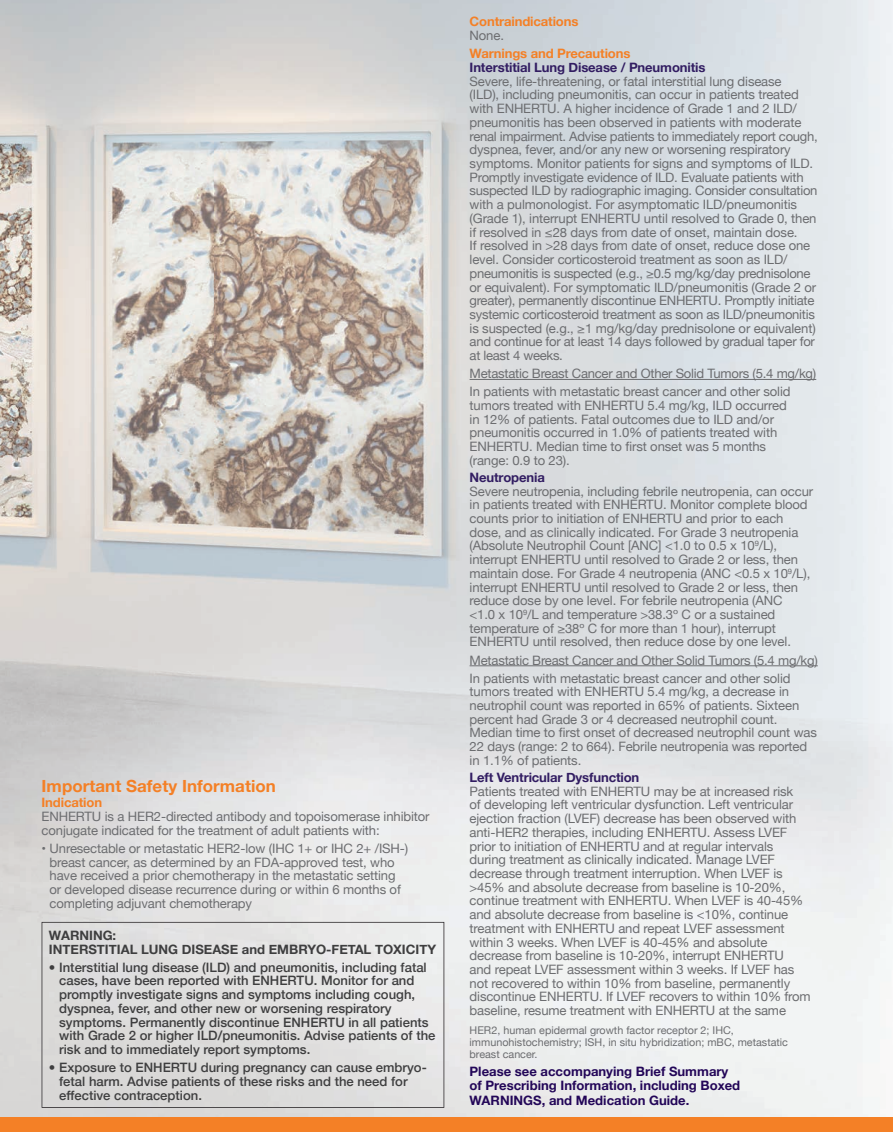
<style>
.page{position:relative;width:893px;height:1132px;background:#fff}
.page>*{position:absolute;margin:0;border:0;box-sizing:border-box;transform-origin:0 0}
.t1{font:700 16.8px "Helvetica Neue";letter-spacing:.005em;color:#f48026}
.t2{font:12.9px/13.6px "Helvetica Neue";letter-spacing:-.01em;color:#6c6d70}
.t3{font:500 12.9px/13.6px "Helvetica Neue";color:#3e3e3f}
.t4{font:700 12.9px/14.7px "Helvetica Neue";color:#230658}
.t5{font:700 12.9px "Helvetica Neue";letter-spacing:-.01em;color:#321d62}
.t6{font:700 12.9px/13.6px "Helvetica Neue";color:#3e3e3f}
.t7{font:700 12.9px "Helvetica Neue";letter-spacing:-.01em;color:#f48026}
.t8{font:10.65px/12.1px "Helvetica Neue";color:#6c6d70}
</style>
<div class="page">
<img style="left:0;top:0;width:893px;height:1117px">
<div style="left:0;top:1117px;width:893px;height:14px;background:#f48026"></div>
<hr style="left:470px;top:379px;width:346px;height:1px;background:#6c6d70">
<hr style="left:470px;top:665px;width:348px;height:1px;background:#6c6d70">
<img style="left:42px;top:921px;width:402px;height:186px">
<p class="t7" style="left:470px;top:12px;width:110px">Contraindications</p>
<p class="t2" style="left:470px;top:30px;width:36px">None.</p>
<p class="t7" style="left:470px;top:44px;width:162px">Warnings and Precautions</p>
<p class="t5" style="left:470px;top:57px;width:237px">Interstitial Lung Disease / Pneumonitis</p>
<p class="t2" style="left:470px;top:75px;width:350px">Severe, life-threatening, or fatal interstitial lung disease<br>(ILD), including pneumonitis, can occur in patients treated with ENHERTU. A higher incidence of Grade 1 and 2 ILD/ pneumonitis has been observed in patients with moderate renal impairment. Advise patients to immediately report cough, dyspnea, fever, and/or any new or worsening respiratory symptoms. Monitor patients for signs and symptoms of ILD.<br>Promptly investigate evidence of ILD. Evaluate patients with suspected ILD by radiographic imaging. Consider consultation with a pulmonologist. For asymptomatic ILD/pneumonitis (Grade 1), interrupt ENHERTU until resolved to Grade 0, then if resolved in ≤28 days from date of onset, maintain dose.<br>If resolved in &gt;28 days from date of onset, reduce dose one level. Consider corticosteroid treatment as soon as ILD/ pneumonitis is suspected (e.g., ≥0.5 mg/kg/day prednisolone or equivalent). For symptomatic ILD/pneumonitis (Grade 2 or greater), permanently discontinue ENHERTU. Promptly initiate systemic corticosteroid treatment as soon as ILD/pneumonitis is suspected (e.g., ≥1 mg/kg/day prednisolone or equivalent) and continue for at least 14 days followed by gradual taper for at least 4 weeks.</p>
<p class="t2" style="left:470px;top:365px;width:348px;line-height:18.1px">Metastatic Breast Cancer and Other Solid Tumors (5.4 mg/kg)<br>In patients with metastatic breast cancer and other solid</p>
<p class="t2" style="left:470px;top:399px;width:319px">tumors treated with ENHERTU 5.4 mg/kg, ILD occurred in 12% of patients. Fatal outcomes due to ILD and/or pneumonitis occurred in 1.0% of patients treated with ENHERTU. Median time to first onset was 5 months (range: 0.9 to 23).</p>
<p class="t5" style="left:470px;top:467px;width:77px">Neutropenia</p>
<p class="t2" style="left:470px;top:485px;width:345px">Severe neutropenia, including febrile neutropenia, can occur in patients treated with ENHERTU. Monitor complete blood counts prior to initiation of ENHERTU and prior to each dose, and as clinically indicated. For Grade 3 neutropenia (Absolute Neutrophil Count [ANC] &lt;1.0 to 0.5 x 10<sup>9</sup>/L), interrupt ENHERTU until resolved to Grade 2 or less, then maintain dose. For Grade 4 neutropenia (ANC &lt;0.5 x 10<sup>9</sup>/L), interrupt ENHERTU until resolved to Grade 2 or less, then reduce dose by one level. For febrile neutropenia (ANC<br>&lt;1.0 x 10<sup>9</sup>/L and temperature &gt;38.3º C or a sustained temperature of ≥38º C for more than 1 hour), interrupt ENHERTU until resolved, then reduce dose by one level.</p>
<p class="t2" style="left:470px;top:651px;width:350px;line-height:18.1px">Metastatic Breast Cancer and Other Solid Tumors (5.4 mg/kg)<br>In patients with metastatic breast cancer and other solid</p>
<p class="t2" style="left:470px;top:685px;width:349px">tumors treated with ENHERTU 5.4 mg/kg, a decrease in neutrophil count was reported in 65% of patients. Sixteen percent had Grade 3 or 4 decreased neutrophil count.<br>Median time to first onset of decreased neutrophil count was 22 days (range: 2 to 664). Febrile neutropenia was reported in 1.1% of patients.</p>
<p class="t5" style="left:470px;top:767px;width:171px">Left Ventricular Dysfunction</p>
<p class="t2" style="left:470px;top:784px;width:343px">Patients treated with ENHERTU may be at increased risk<br>of developing left ventricular dysfunction. Left ventricular ejection fraction (LVEF) decrease has been observed with anti-HER2 therapies, including ENHERTU. Assess LVEF prior to initiation of ENHERTU and at regular intervals during treatment as clinically indicated. Manage LVEF decrease through treatment interruption. When LVEF is &gt;45% and absolute decrease from baseline is 10-20%, continue treatment with ENHERTU. When LVEF is 40-45% and absolute decrease from baseline is &lt;10%, continue treatment with ENHERTU and repeat LVEF assessment within 3 weeks. When LVEF is 40-45% and absolute decrease from baseline is 10-20%, interrupt ENHERTU<br>and repeat LVEF assessment within 3 weeks. If LVEF has not recovered to within 10% from baseline, permanently discontinue ENHERTU. If LVEF recovers to within 10% from baseline, resume treatment with ENHERTU at the same</p>
<h1 class="t1" style="left:42px;top:772px;width:236px">Important Safety Information</h1>
<p class="t7" style="left:42px;top:792px;width:62px">Indication</p>
<p class="t2" style="left:42px;top:810px;width:390px">ENHERTU is a HER2-directed antibody and topoisomerase inhibitor conjugate indicated for the treatment of adult patients with:</p>
<p class="t2" style="left:50px;top:842px;width:360px;text-indent:-8px">• Unresectable or metastatic HER2-low (IHC 1+ or IHC 2+ /ISH-) breast cancer, as determined by an FDA-approved test, who have received a prior chemotherapy in the metastatic setting or developed disease recurrence during or within 6 months of completing adjuvant chemotherapy</p>
<p class="t6" style="left:49px;top:928px;width:389px">WARNING:<br>INTERSTITIAL LUNG DISEASE and EMBRYO-FETAL TOXICITY</p>
<p class="t3" style="left:59px;top:958px;width:378px;text-indent:-10px">• Interstitial lung disease (ILD) and pneumonitis, including fatal cases, have been reported with ENHERTU. Monitor for and promptly investigate signs and symptoms including cough, dyspnea, fever, and other new or worsening respiratory symptoms. Permanently discontinue ENHERTU in all patients with Grade 2 or higher ILD/pneumonitis. Advise patients of the risk and to immediately report symptoms.</p>
<p class="t3" style="left:59px;top:1059px;width:369px;text-indent:-10px">• Exposure to ENHERTU during pregnancy can cause embryo&shy;fetal harm. Advise patients of these risks and the need for effective contraception.</p>
<p class="t4" style="left:470px;top:1063px;width:272px">Please see accompanying Brief Summary of Prescribing Information, including Boxed<br>WARNINGS, and Medication Guide.</p>
<p class="t8" style="left:470px;top:1024px;width:320px">HER2, human epidermal growth factor receptor 2; IHC, immunohistochemistry; ISH, in situ hybridization; mBC, metastatic breast cancer.</p>
</div>
